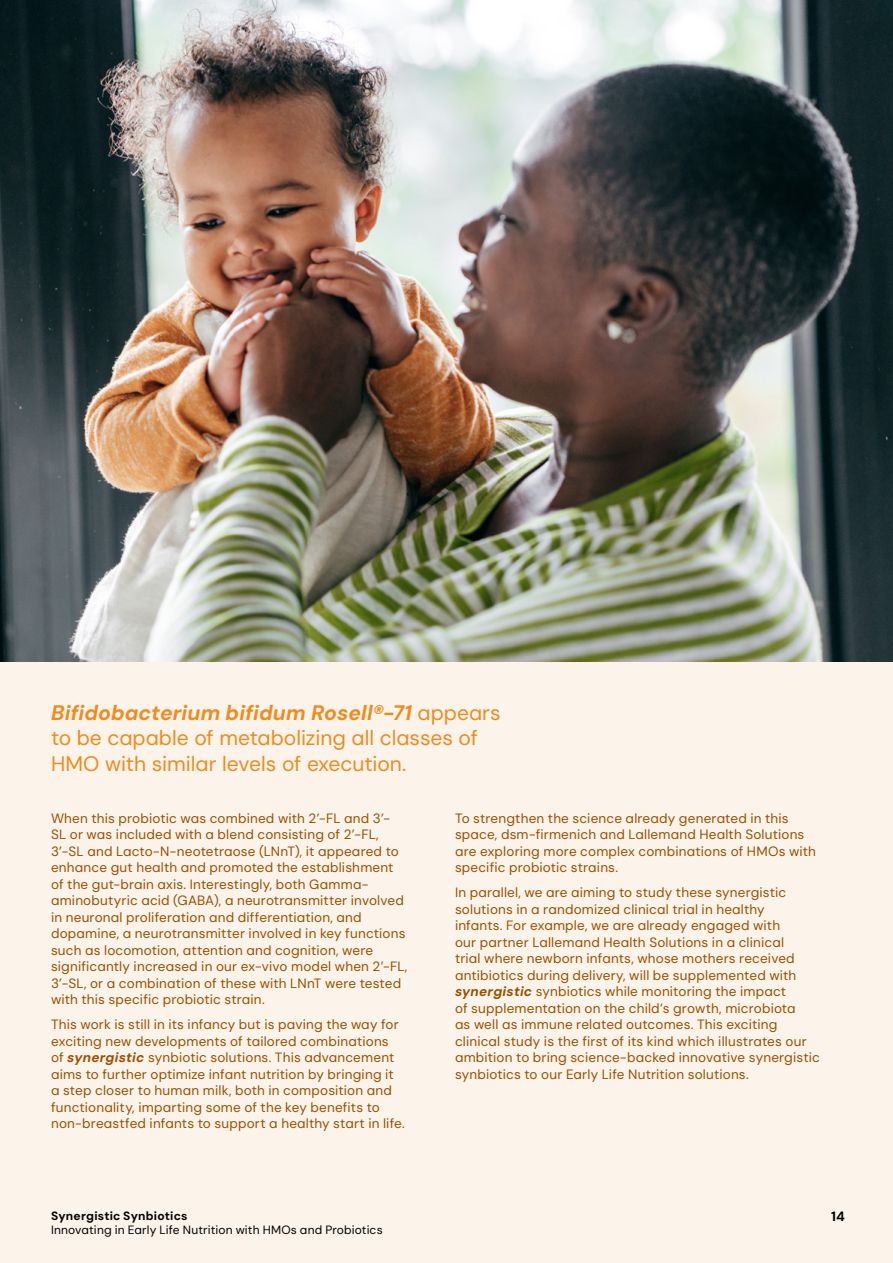
<style>
.page{position:relative;width:893px;height:1263px;background:#fff}
.page>*{position:absolute;margin:0;border:0;box-sizing:border-box;transform-origin:0 0}
.t1{font:21px/25.5px "DM Sans";color:#f08b1f}
.t2{font:13.5px/16.5px "DM Sans";letter-spacing:.015em;color:#994f00}
.t3{font:700 13.5px "DM Sans";color:#000}
.t4{font:12px "DM Sans";letter-spacing:.01em;color:#000}
.t5{font:700 12px "DM Sans";letter-spacing:.02em;color:#000}
.s1{font-weight:700;font-style:italic}
</style>
<div class="page">
<img style="left:0;top:0;width:893px;height:662px">
<div style="left:0;top:662px;width:893px;height:601px;background:#fcf3ea"></div>
<h1 class="t1" style="left:51px;top:699px;width:451px"><span class="s1">Bifidobacterium bifidum Rosell®-71</span> appears to be capable of metabolizing all classes of<br>HMO with similar levels of execution.</h1>
<p class="t2" style="left:51px;top:810px;width:358px">When this probiotic was combined with 2’-FL and 3’- SL or was included with a blend consisting of 2’-FL, 3’-SL and Lacto-N-neotetraose (LNnT), it appeared to enhance gut health and promoted the establishment of the gut-brain axis. Interestingly, both Gamma&shy;aminobutyric acid (GABA), a neurotransmitter involved in neuronal proliferation and differentiation, and dopamine, a neurotransmitter involved in key functions such as locomotion, attention and cognition, were significantly increased in our ex-vivo model when 2’-FL, 3’-SL, or a combination of these with LNnT were tested with this specific probiotic strain.</p>
<p class="t2" style="left:51px;top:1016px;width:355px">This work is still in its infancy but is paving the way for exciting new developments of tailored combinations<br>of <span class="s1">synergistic</span> synbiotic solutions. This advancement aims to further optimize infant nutrition by bringing it a step closer to human milk, both in composition and functionality, imparting some of the key benefits to non-breastfed infants to support a healthy start in life.</p>
<p class="t2" style="left:455px;top:810px;width:362px">To strengthen the science already generated in this space, dsm-firmenich and Lallemand Health Solutions are exploring more complex combinations of HMOs with specific probiotic strains.</p>
<p class="t2" style="left:455px;top:884px;width:366px">In parallel, we are aiming to study these synergistic solutions in a randomized clinical trial in healthy<br>infants. For example, we are already engaged with<br>our partner Lallemand Health Solutions in a clinical<br>trial where newborn infants, whose mothers received antibiotics during delivery, will be supplemented with <span class="s1">synergistic</span> synbiotics while monitoring the impact<br>of supplementation on the child’s growth, microbiota<br>as well as immune related outcomes. This exciting clinical study is the first of its kind which illustrates our ambition to bring science-backed innovative synergistic synbiotics to our Early Life Nutrition solutions.</p>
<p class="t5" style="left:51px;top:1208px;width:138px">Synergistic Synbiotics</p>
<p class="t4" style="left:51px;top:1222px;width:333px">Innovating in Early Life Nutrition with HMOs and Probiotics</p>
<p class="t3" style="left:831px;top:1208px;width:15px">14</p>
</div>
